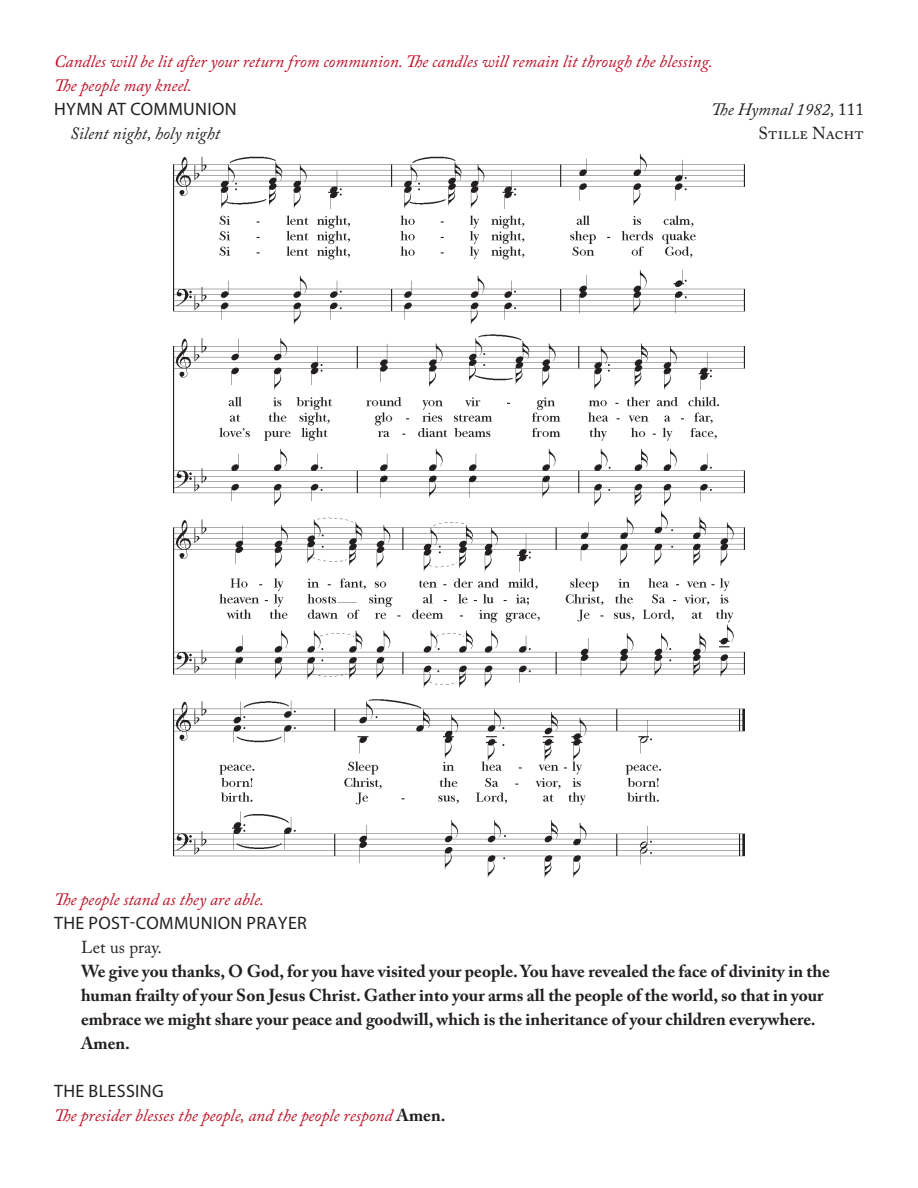
<style>
.page{position:relative;width:918px;height:1188px;background:#fff}
.page>*{position:absolute;margin:0;border:0;box-sizing:border-box;transform-origin:0 0}
.t1{font:18px "Myriad Pro";letter-spacing:.02em;color:#231f20}
.t2{font:700 17.25px/24px "Adobe Caslon Pro";color:#231f20}
.t3{font:italic 17.25px "Adobe Caslon Pro";color:#ba0f25}
.t4{font:italic 17.25px "Adobe Caslon Pro";color:#231f20}
.t5{font:17.25px "Adobe Caslon Pro";letter-spacing:.005em;color:#231f20}
.s1{font-style:normal}
.s2{font-weight:700;font-style:normal;color:#231f20}
</style>
<div class="page">
<img style="left:174px;top:153px;width:570px;height:724px">
<p class="t3" style="left:54px;top:51px;width:660px">Candles will be lit after your return from communion. The candles will remain lit through the blessing.</p>
<p class="t3" style="left:54px;top:75px;width:139px">The people may kneel.</p>
<p class="t1" style="left:54px;top:98px;width:184px">HYMN AT COMMUNION</p>
<p class="t4" style="left:711px;top:99px;width:154px">The Hymnal 1982, <span class="s1">111</span></p>
<p class="t4" style="left:70px;top:123px;width:152px">Silent night, holy night</p>
<p class="t5" style="left:759px;top:123px;width:107px">Stille Nacht</p>
<p class="t3" style="left:54px;top:889px;width:212px">The people stand as they are able.</p>
<p class="t1" style="left:54px;top:912px;width:254px">THE POST-COMMUNION PRAYER</p>
<p class="t5" style="left:81px;top:937px;width:82px">Let us pray.</p>
<p class="t2" style="left:81px;top:959px;width:750px">We give you thanks, O God, for you have visited your people. You have revealed the face of divinity in the human frailty of your Son Jesus Christ. Gather into your arms all the people of the world, so that in your embrace we might share your peace and goodwill, which is the inheritance of your children everywhere.<br>Amen.</p>
<p class="t1" style="left:54px;top:1080px;width:111px">THE BLESSING</p>
<p class="t3" style="left:54px;top:1105px;width:393px">The presider blesses the people, and the people respond <span class="s2">Amen.</span></p>
</div>
